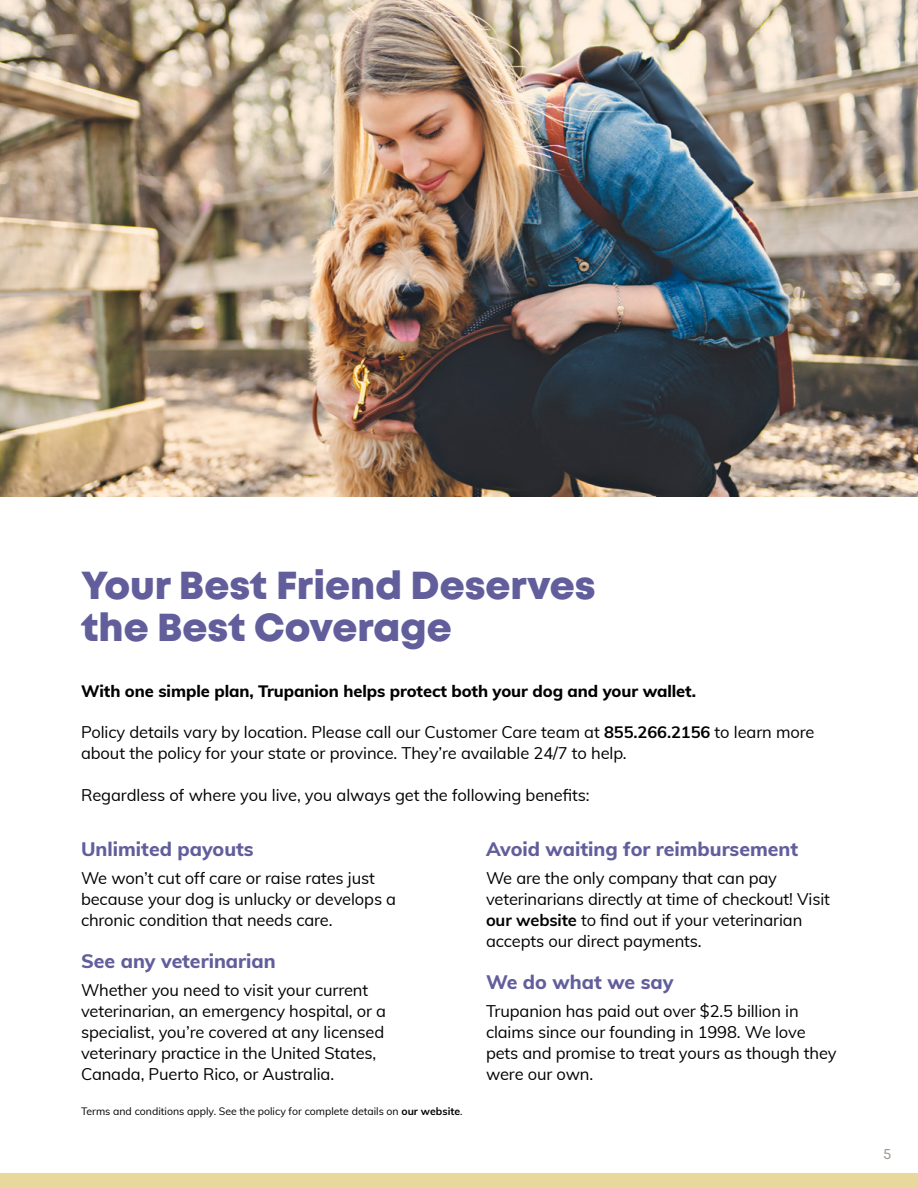
<style>
.page{position:relative;width:918px;height:1188px;background:#fff}
.page>*{position:absolute;margin:0;border:0;box-sizing:border-box;transform-origin:0 0}
.t1{font:800 39px/42px "Mont";color:#615e9b}
.t2{font:800 19.5px "Muli";color:#615e9b}
.t3{font:16.5px/21px "Muli";letter-spacing:-.005em;color:#000}
.t4{font:800 16.5px "Muli";letter-spacing:-.005em;color:#000}
.t5{font:15px "Mont";color:#9e958c}
.t6{font:10.5px "Muli";color:#000}
.s1{font-weight:700}
</style>
<div class="page">
<div style="left:0;top:1173px;width:918px;height:15px;background:#e9d89c"></div>
<img style="left:0;top:0;width:918px;height:497px">
<h1 class="t1" style="left:81px;top:565px;width:516px">Your Best Friend Deserves the Best Coverage</h1>
<p class="t4" style="left:81px;top:679px;width:617px">With one simple plan, Trupanion helps protect both your dog and your wallet.</p>
<p class="t3" style="left:81px;top:721px;width:735px">Policy details vary by location. Please call our Customer Care team at <span class="s1">855.266.2156</span> to learn more about the policy for your state or province. They’re available 24/7 to help.</p>
<p class="t3" style="left:81px;top:784px;width:510px">Regardless of where you live, you always get the following benefits:</p>
<p class="t2" style="left:81px;top:835px;width:174px">Unlimited payouts</p>
<p class="t3" style="left:81px;top:867px;width:317px">We won’t cut off care or raise rates just because your dog is unlucky or develops a chronic condition that needs care.</p>
<p class="t2" style="left:81px;top:947px;width:196px">See any veterinarian</p>
<p class="t3" style="left:81px;top:979px;width:307px">Whether you need to visit your current veterinarian, an emergency hospital, or a specialist, you’re covered at any licensed veterinary practice in the United States, Canada, Puerto Rico, or Australia.</p>
<p class="t2" style="left:486px;top:835px;width:314px">Avoid waiting for reimbursement</p>
<p class="t3" style="left:486px;top:867px;width:346px">We are the only company that can pay veterinarians directly at time of checkout! Visit <span class="s1">our website</span> to find out if your veterinarian accepts our direct payments.</p>
<p class="t2" style="left:486px;top:968px;width:189px">We do what we say</p>
<p class="t3" style="left:486px;top:1000px;width:352px">Trupanion has paid out over $2.5 billion in claims since our founding in 1998. We love pets and promise to treat yours as though they were our own.</p>
<p class="t6" style="left:81px;top:1103px;width:383px">Terms and conditions apply. See the policy for complete details on <span class="s1">our website</span>.</p>
<p class="t5" style="left:883px;top:1144px;width:9px">5</p>
</div>
